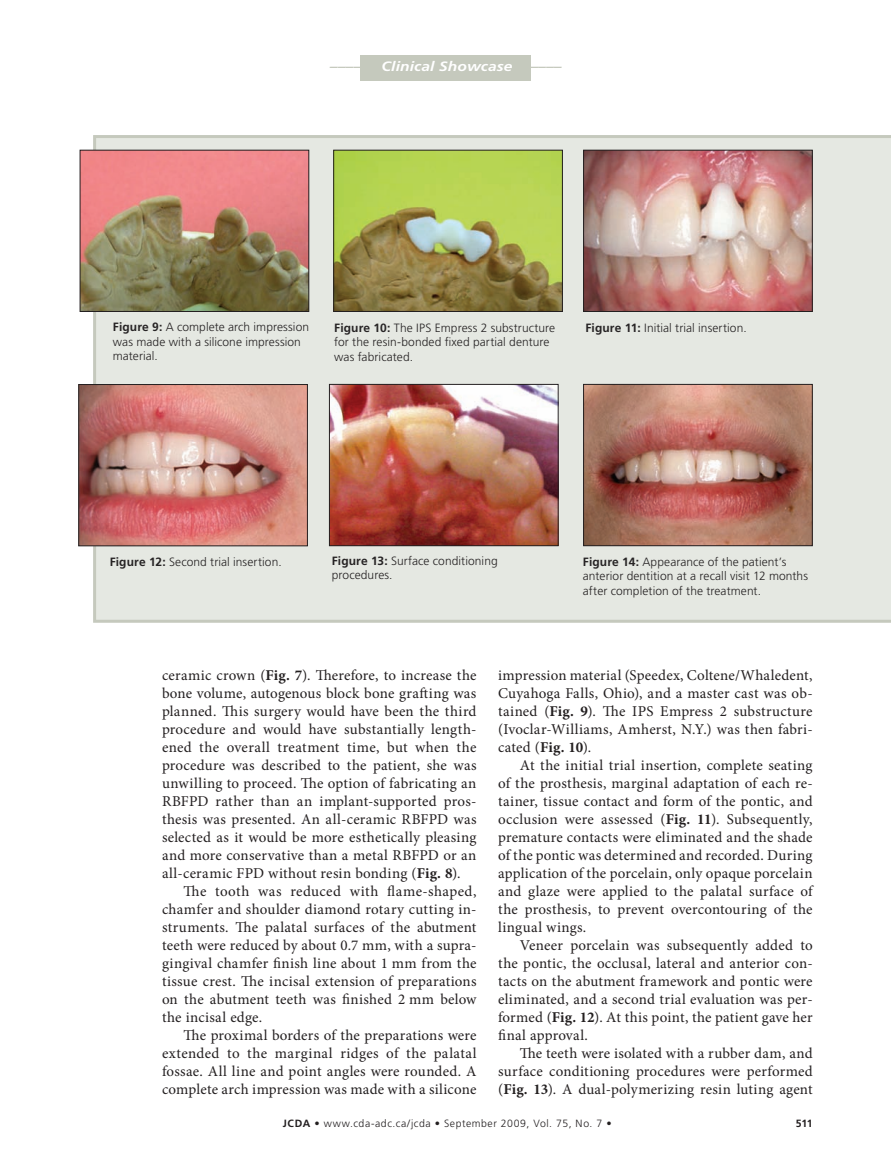
<style>
.page{position:relative;width:891px;height:1175px;background:#fff}
.page>*{position:absolute;margin:0;border:0;box-sizing:border-box;transform-origin:0 0}
.t1{font:15px/18px "Minion Pro";letter-spacing:.015em;color:#231f20;text-align:justify}
.t2{font:italic 700 13.5px "Frutiger LT Std";letter-spacing:.01em;color:#fff;scale:1.15 1}
.t3{font:italic 700 13.5px "Frutiger LT Std";color:#c5c9bd;scale:1.15 1}
.t4{font:300 12px/14.4px "Frutiger LT Std";letter-spacing:.01em;color:#262324}
.t5{font:300 10.5px "Frutiger LT Std";letter-spacing:.055em;color:#231f20}
.t6{font:700 10.5px "Frutiger LT Std";color:#231f20}
.s1{font-weight:700}
</style>
<div class="page">
<div style="left:360px;top:55px;width:171px;height:26px;background:#c5c9bd"></div>
<div style="left:93px;top:135px;width:798px;height:487px;background:#e5e8e2"></div>
<img style="left:335px;top:152px;width:226px;height:158px">
<div style="left:333px;top:150px;width:230px;height:162px;border:1px solid #231f20"></div>
<img style="left:585px;top:152px;width:226px;height:158px">
<div style="left:583px;top:150px;width:230px;height:162px;border:1px solid #231f20"></div>
<img style="left:80px;top:386px;width:226px;height:158px">
<div style="left:78px;top:384px;width:230px;height:162px;border:1px solid #231f20"></div>
<img style="left:331px;top:386px;width:226px;height:158px">
<div style="left:329px;top:384px;width:230px;height:162px;border:1px solid #231f20"></div>
<img style="left:585px;top:386px;width:226px;height:158px">
<div style="left:583px;top:384px;width:230px;height:162px;border:1px solid #231f20"></div>
<img style="left:82px;top:152px;width:225px;height:158px">
<div style="left:80px;top:150px;width:229px;height:162px;border:1px solid #231f20"></div>
<p class="t3" style="left:330px;top:59px;width:29px">––––</p>
<p class="t2" style="left:382px;top:59px;width:115px">Clinical Showcase</p>
<p class="t3" style="left:530px;top:59px;width:29px">––––</p>
<p class="t4" style="left:113px;top:320px;width:198px"><span class="s1">Figure 9:</span> A complete arch impression was made with a silicone impression material.</p>
<p class="t4" style="left:334px;top:321px;width:223px"><span class="s1">Figure 10:</span> The IPS Empress 2 substructure for the resin-bonded fixed partial denture was fabricated.</p>
<p class="t4" style="left:585px;top:321px;width:163px"><span class="s1">Figure 11:</span> Initial trial insertion.</p>
<p class="t4" style="left:110px;top:554px;width:173px"><span class="s1">Figure 12:</span> Second trial insertion.</p>
<p class="t4" style="left:332px;top:553px;width:167px"><span class="s1">Figure 13:</span> Surface conditioning procedures.</p>
<p class="t4" style="left:583px;top:554px;width:227px"><span class="s1">Figure 14:</span> Appearance of the patient’s anterior dentition at a recall visit 12 months after completion of the treatment.</p>
<p class="t1" style="left:162px;top:666px;width:316px">ceramic crown (<span class="s1">Fig. 7</span>). Therefore, to increase the bone volume, autogenous block bone grafting was planned. This surgery would have been the third procedure and would have substantially length&shy;ened the overall treatment time, but when the procedure was described to the patient, she was unwilling to proceed. The option of fabricating an RBFPD rather than an implant-supported pros&shy;thesis was presented. An all-ceramic RBFPD was selected as it would be more esthetically pleasing and more conservative than a metal RBFPD or an all-ceramic FPD without resin bonding (<span class="s1">Fig. 8</span>).</p>
<p class="t1" style="left:162px;top:882px;width:316px;text-indent:22px">The tooth was reduced with flame-shaped, chamfer and shoulder diamond rotary cutting in&shy;struments. The palatal surfaces of the abutment teeth were reduced by about 0.7 mm, with a supra&shy;gingival chamfer finish line about 1 mm from the tissue crest. The incisal extension of preparations on the abutment teeth was finished 2 mm below the incisal edge.</p>
<p class="t1" style="left:162px;top:1026px;width:316px;text-indent:22px">The proximal borders of the preparations were extended to the marginal ridges of the palatal fossae. All line and point angles were rounded. A complete arch impression was made with a silicone</p>
<p class="t1" style="left:498px;top:666px;width:316px">impression material (Speedex, Coltene/Whaledent, Cuyahoga Falls, Ohio), and a master cast was ob&shy;tained (<span class="s1">Fig. 9</span>). The IPS Empress 2 substructure (Ivoclar-Williams, Amherst, N.Y.) was then fabri&shy;cated (<span class="s1">Fig. 10</span>).</p>
<p class="t1" style="left:498px;top:756px;width:316px;text-indent:22px">At the initial trial insertion, complete seating of the prosthesis, marginal adaptation of each re&shy;tainer, tissue contact and form of the pontic, and occlusion were assessed (<span class="s1">Fig. 11</span>). Subsequently, premature contacts were eliminated and the shade of the pontic was determined and recorded. During application of the porcelain, only opaque porcelain and glaze were applied to the palatal surface of the prosthesis, to prevent overcontouring of the lingual wings.</p>
<p class="t1" style="left:498px;top:936px;width:316px;text-indent:22px">Veneer porcelain was subsequently added to the pontic, the occlusal, lateral and anterior con&shy;tacts on the abutment framework and pontic were eliminated, and a second trial evaluation was per&shy;formed (<span class="s1">Fig. 12</span>). At this point, the patient gave her final approval.</p>
<p class="t1" style="left:498px;top:1044px;width:316px;text-indent:22px">The teeth were isolated with a rubber dam, and surface conditioning procedures were performed (<span class="s1">Fig. 13</span>). A dual-polymerizing resin luting agent</p>
<p class="t5" style="left:283px;top:1117px;width:330px"><span class="s1">JCDA •</span> www.cda-adc.ca/jcda • September 2009, Vol. 75, No. 7 •</p>
<p class="t6" style="left:796px;top:1117px;width:18px">511</p>
</div>
